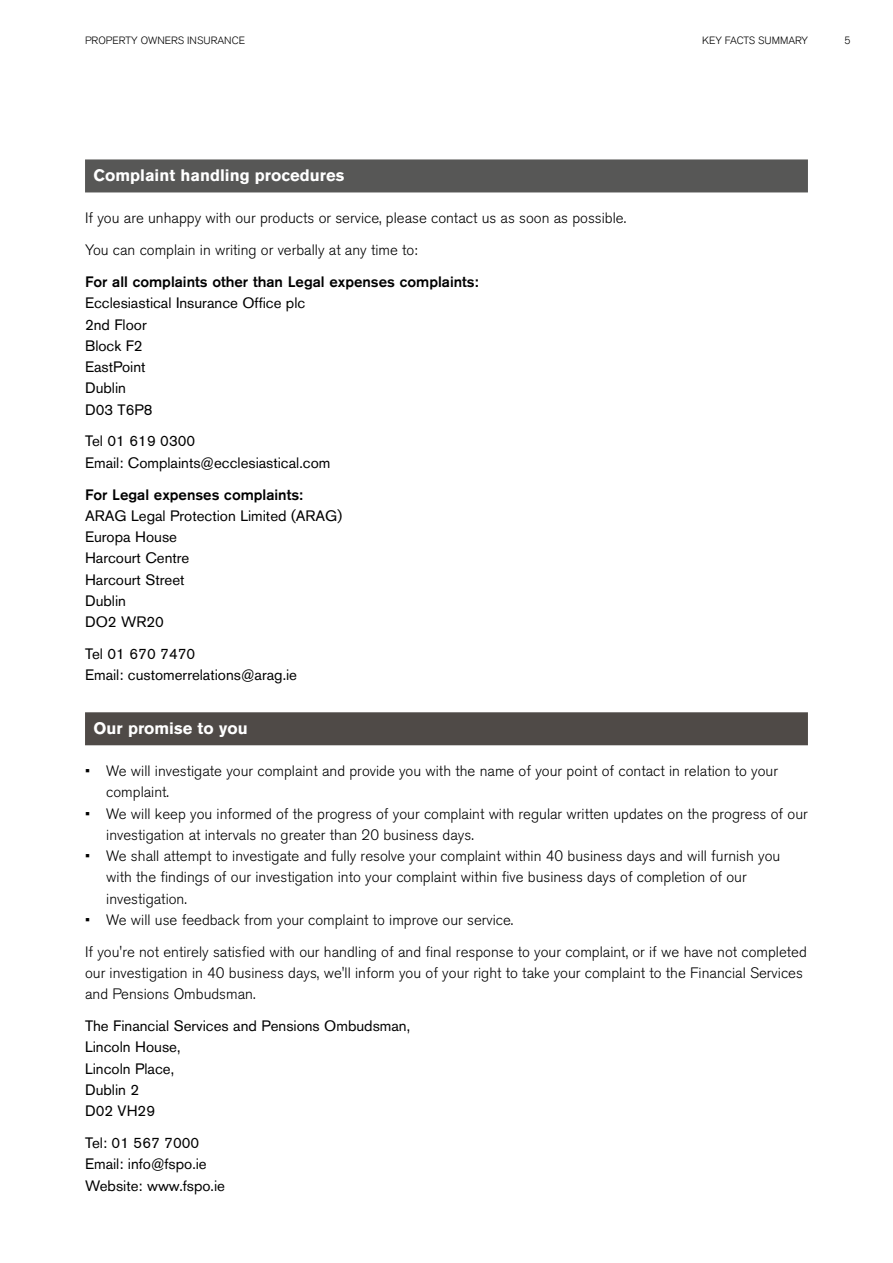
<style>
.page{position:relative;width:893px;height:1263px;background:#fff}
.page>*{position:absolute;margin:0;border:0;box-sizing:border-box;transform-origin:0 0}
.t1{font:700 16.5px "Akzidenz Grotesk BQ";color:#fff}
.t2{font:300 15px/21.3px "Akzidenz Grotesk BQ";color:#000}
.t3{font:15px/21.3px "Akzidenz Grotesk BQ";color:#000}
.t4{font:500 15px "Akzidenz Grotesk BQ";color:#000}
.t5{font:300 10.5px "Akzidenz Grotesk BQ";color:#000}
</style>
<div class="page">
<div style="left:85px;top:159px;width:723px;height:33px;background:#575756"></div>
<div style="left:85px;top:712px;width:723px;height:33px;background:#4f4a47"></div>
<p class="t5" style="left:85px;top:34px;width:161px">PROPERTY OWNERS INSURANCE</p>
<p class="t5" style="left:702px;top:34px;width:108px">KEY FACTS SUMMARY</p>
<p class="t5" style="left:844px;top:34px;width:8px">5</p>
<p class="t1" style="left:94px;top:165px;width:252px">Complaint handling procedures</p>
<p class="t2" style="left:85px;top:202px;width:543px;line-height:32px">If you are unhappy with our products or service, please contact us as soon as possible.<br>You can complain in writing or verbally at any time to:</p>
<p class="t4" style="left:85px;top:273px;width:395px">For all complaints other than Legal expenses complaints:</p>
<p class="t3" style="left:85px;top:292px;width:222px">Ecclesiastical Insurance Office plc<br>2nd Floor<br>Block F2<br>EastPoint<br>Dublin<br>D03 T6P8</p>
<p class="t3" style="left:85px;top:430px;width:247px">Tel 01 619 0300<br>Email: Complaints@ecclesiastical.com</p>
<p class="t4" style="left:85px;top:485px;width:219px">For Legal expenses complaints:</p>
<p class="t3" style="left:85px;top:505px;width:259px">ARAG Legal Protection Limited (ARAG)<br>Europa House<br>Harcourt Centre<br>Harcourt Street<br>Dublin<br>DO2 WR20</p>
<p class="t3" style="left:85px;top:643px;width:213px">Tel 01 670 7470<br>Email: customerrelations@arag.ie</p>
<p class="t1" style="left:94px;top:718px;width:156px">Our promise to you</p>
<p class="t2" style="left:106px;top:760px;width:673px;text-indent:-21px">• We will investigate your complaint and provide you with the name of your point of contact in relation to your complaint.</p>
<p class="t2" style="left:106px;top:803px;width:703px;text-indent:-21px">• We will keep you informed of the progress of your complaint with regular written updates on the progress of our investigation at intervals no greater than 20 business days.</p>
<p class="t2" style="left:106px;top:845px;width:676px;text-indent:-21px">• We shall attempt to investigate and fully resolve your complaint within 40 business days and will furnish you with the findings of our investigation into your complaint within five business days of completion of our investigation.</p>
<p class="t2" style="left:85px;top:904px;width:723px;line-height:32px">• We will use feedback from your complaint to improve our service.<br>If you're not entirely satisfied with our handling of and final response to your complaint, or if we have not completed</p>
<p class="t2" style="left:85px;top:962px;width:719px">our investigation in 40 business days, we'll inform you of your right to take your complaint to the Financial Services and Pensions Ombudsman.</p>
<p class="t3" style="left:85px;top:1015px;width:327px">The Financial Services and Pensions Ombudsman,<br>Lincoln House,<br>Lincoln Place,<br>Dublin 2<br>D02 VH29</p>
<p class="t3" style="left:85px;top:1132px;width:141px">Tel: 01 567 7000<br>Email: info@fspo.ie<br>Website: www.fspo.ie</p>
</div>
